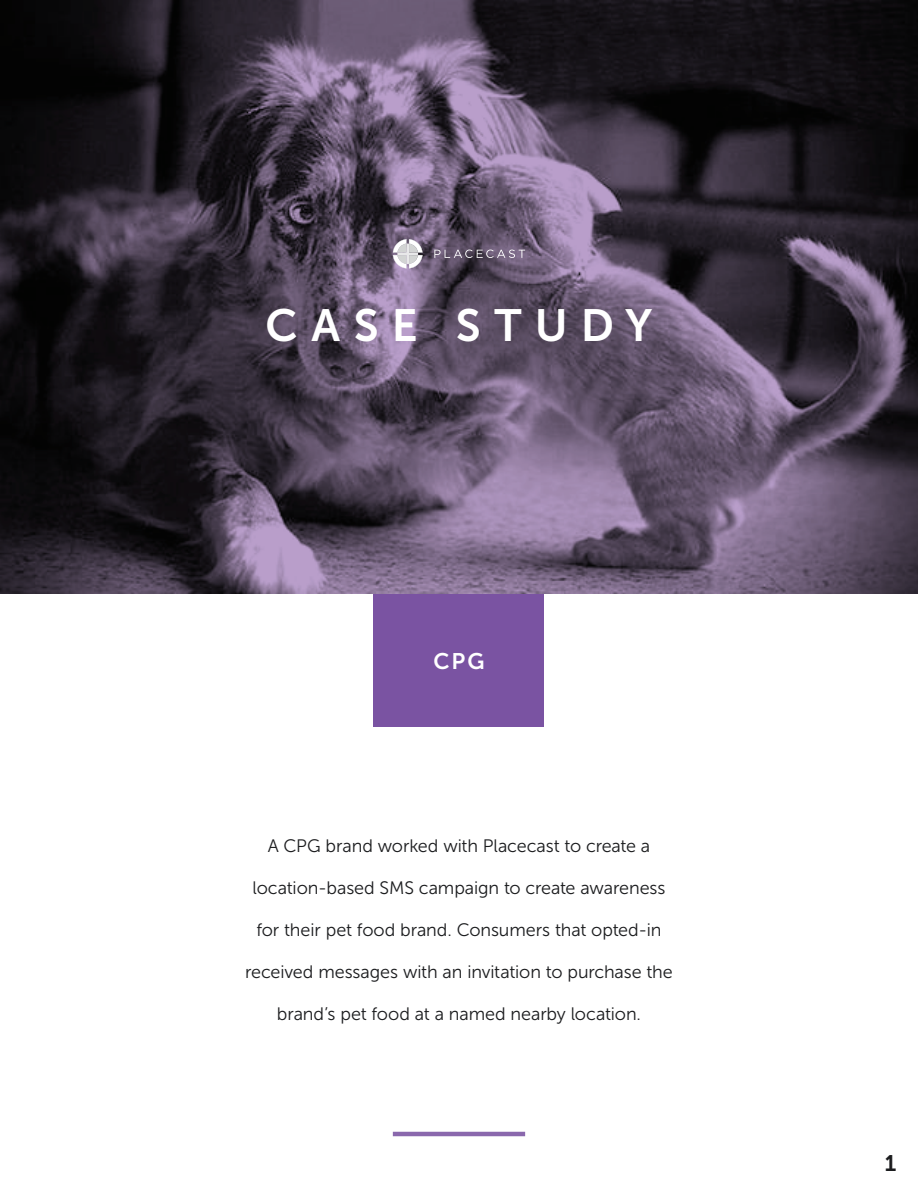
<style>
.page{position:relative;width:918px;height:1188px;background:#fff}
.page>*{position:absolute;margin:0;border:0;box-sizing:border-box;transform-origin:0 0}
.t1{font:45px "Museo Sans 700";letter-spacing:.295em;color:#fff}
.t2{font:22.5px "Museo Sans 700";color:#fff}
.t3{font:22.5px "Museo Sans 700";color:#1b1c1e}
.t4{font:18px "Museo Sans 300";letter-spacing:-.005em;color:#1b1c1e}
</style>
<div class="page">
<svg style="left:0;top:0;width:918px;height:594px;background:#453b4b"></svg>
<svg style="left:393px;top:239px;width:30px;height:29px"></svg>
<svg style="left:434px;top:250px;width:91px;height:8px"></svg>
<hr style="left:393px;top:1132px;width:132px;height:4px;background:#8a68ad">
<div style="left:374px;top:594px;width:170px;height:132px;background:#7a53a2"></div>
<h1 class="t1" style="left:266px;top:301px;width:388px">CASE STUDY</h1>
<p class="t2" style="left:433px;top:648px;width:53px">CPG</p>
<p class="t4" style="left:268px;top:836px;width:384px">A CPG brand worked with Placecast to create a</p>
<p class="t4" style="left:253px;top:878px;width:414px">location-based SMS campaign to create awareness</p>
<p class="t4" style="left:256px;top:920px;width:407px">for their pet food brand. Consumers that opted-in</p>
<p class="t4" style="left:245px;top:962px;width:429px">received messages with an invitation to purchase the</p>
<p class="t4" style="left:277px;top:1004px;width:366px">brand’s pet food at a named nearby location.</p>
<p class="t3" style="left:885px;top:1151px;width:13px">1</p>
</div>
